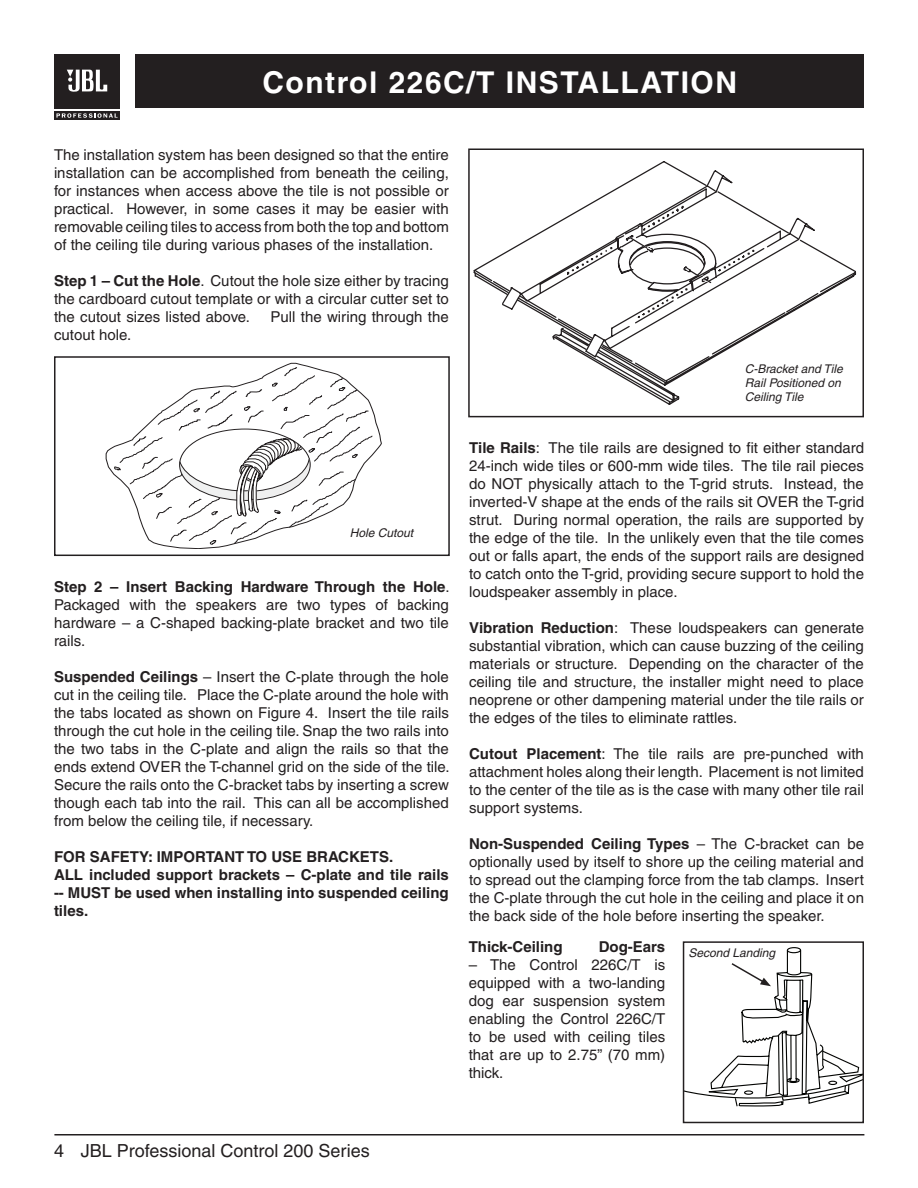
<style>
.page{position:relative;width:918px;height:1188px;background:#fff}
.page>*{position:absolute;margin:0;border:0;box-sizing:border-box;transform-origin:0 0}
.t1{font:700 30px "Helvetica";letter-spacing:.05em;color:#fff}
.t2{font:18px "Helvetica";color:#231f20}
.t3{font:15px/18px "Helvetica";color:#231f20;text-align:justify}
.t4{font:700 15px/18px "Helvetica";color:#231f20}
.t5{font:italic 12px/14.4px "Helvetica";color:#231f20}
.s1{font-weight:700}
</style>
<div class="page">
<div style="left:135px;top:54px;width:729px;height:54px;background:#231f20"></div>
<div style="left:54px;top:111px;width:65px;height:9px;background:#231f20"></div>
<div style="left:54px;top:54px;width:65px;height:54px;background:#231f20"></div>
<svg style="left:67px;top:70px;width:40px;height:22px"></svg>
<svg style="left:56px;top:113px;width:62px;height:5px"></svg>
<hr style="left:54px;top:1134px;width:810px;height:2px;background:#231f20">
<svg style="left:106px;top:363px;width:276px;height:186px"></svg>
<svg style="left:179px;top:389px;width:132px;height:128px"></svg>
<div style="left:54px;top:356px;width:396px;height:200px;border:2px solid #231f20"></div>
<svg style="left:477px;top:161px;width:379px;height:136px"></svg>
<svg style="left:628px;top:236px;width:85px;height:32px"></svg>
<svg style="left:474px;top:268px;width:346px;height:137px"></svg>
<div style="left:468px;top:148px;width:396px;height:269px;border:2px solid #231f20"></div>
<div style="left:683px;top:941px;width:181px;height:182px;border:2px solid #231f20"></div>
<svg style="left:684px;top:947px;width:179px;height:160px"></svg>
<h1 class="t1" style="left:262px;top:64px;width:476px">Control 226C/T INSTALLATION</h1>
<p class="t3" style="left:54px;top:146px;width:396px">The installation system has been designed so that the entire installation can be accomplished from beneath the ceiling, for instances when access above the tile is not possible or practical. However, in some cases it may be easier with removable ceiling tiles to access from both the top and bottom of the ceiling tile during various phases of the installation.</p>
<p class="t3" style="left:54px;top:272px;width:396px"><span class="s1">Step 1 – Cut the Hole</span>. Cutout the hole size either by tracing the cardboard cutout template or with a circular cutter set to the cutout sizes listed above.</p>
<p class="t3" style="left:271px;top:308px;width:180px">Pull the wiring through the</p>
<p class="t3" style="left:54px;top:326px;width:79px">cutout hole.</p>
<p class="t5" style="left:350px;top:525px;width:65px">Hole Cutout</p>
<p class="t3" style="left:54px;top:578px;width:397px"><span class="s1">Step 2 – Insert Backing Hardware Through the Hole</span>.<br>Packaged with the speakers are two types of backing hardware – a C-shaped backing-plate bracket and two tile rails.</p>
<p class="t3" style="left:54px;top:668px;width:397px"><span class="s1">Suspended Ceilings</span> – Insert the C-plate through the hole cut in the ceiling tile. Place the C-plate around the hole with the tabs located as shown on Figure 4. Insert the tile rails through the cut hole in the ceiling tile. Snap the two rails into the two tabs in the C-plate and align the rails so that the ends extend OVER the T-channel grid on the side of the tile.<br>Secure the rails onto the C-bracket tabs by inserting a screw though each tab into the rail. This can all be accomplished from below the ceiling tile, if necessary.</p>
<p class="t4" style="left:54px;top:848px;width:396px">FOR SAFETY: IMPORTANT TO USE BRACKETS.<br>ALL included support brackets – C-plate and tile rails -- MUST be used when installing into suspended ceiling tiles.</p>
<p class="t5" style="left:745px;top:361px;width:100px">C-Bracket and Tile<br>Rail Positioned on<br>Ceiling Tile</p>
<p class="t3" style="left:469px;top:438px;width:396px"><span class="s1">Tile Rails</span>: The tile rails are designed to fit either standard 24-inch wide tiles or 600-mm wide tiles. The tile rail pieces do NOT physically attach to the T-grid struts. Instead, the inverted-V shape at the ends of the rails sit OVER the T-grid strut. During normal operation, the rails are supported by the edge of the tile. In the unlikely even that the tile comes out or falls apart, the ends of the support rails are designed to catch onto the T-grid, providing secure support to hold the loudspeaker assembly in place.</p>
<p class="t3" style="left:469px;top:618px;width:396px"><span class="s1">Vibration Reduction</span>: These loudspeakers can generate substantial vibration, which can cause buzzing of the ceiling materials or structure. Depending on the character of the ceiling tile and structure, the installer might need to place neoprene or other dampening material under the tile rails or the edges of the tiles to eliminate rattles.</p>
<p class="t3" style="left:469px;top:744px;width:396px"><span class="s1">Cutout Placement</span>: The tile rails are pre-punched with attachment holes along their length. Placement is not limited to the center of the tile as is the case with many other tile rail support systems.</p>
<p class="t3" style="left:469px;top:834px;width:396px"><span class="s1">Non-Suspended Ceiling Types</span> – The C-bracket can be optionally used by itself to shore up the ceiling material and to spread out the clamping force from the tab clamps. Insert the C-plate through the cut hole in the ceiling and place it on the back side of the hole before inserting the speaker.</p>
<p class="t4" style="left:469px;top:938px;width:95px">Thick-Ceiling</p>
<p class="t4" style="left:599px;top:938px;width:68px">Dog-Ears</p>
<p class="t3" style="left:469px;top:956px;width:198px">– The Control 226C/T is equipped with a two-landing dog ear suspension system enabling the Control 226C/T to be used with ceiling tiles that are up to 2.75” (70 mm) thick.</p>
<p class="t5" style="left:688px;top:946px;width:88px">Second Landing</p>
<p class="t2" style="left:54px;top:1141px;width:317px">4 JBL Professional Control 200 Series</p>
</div>
